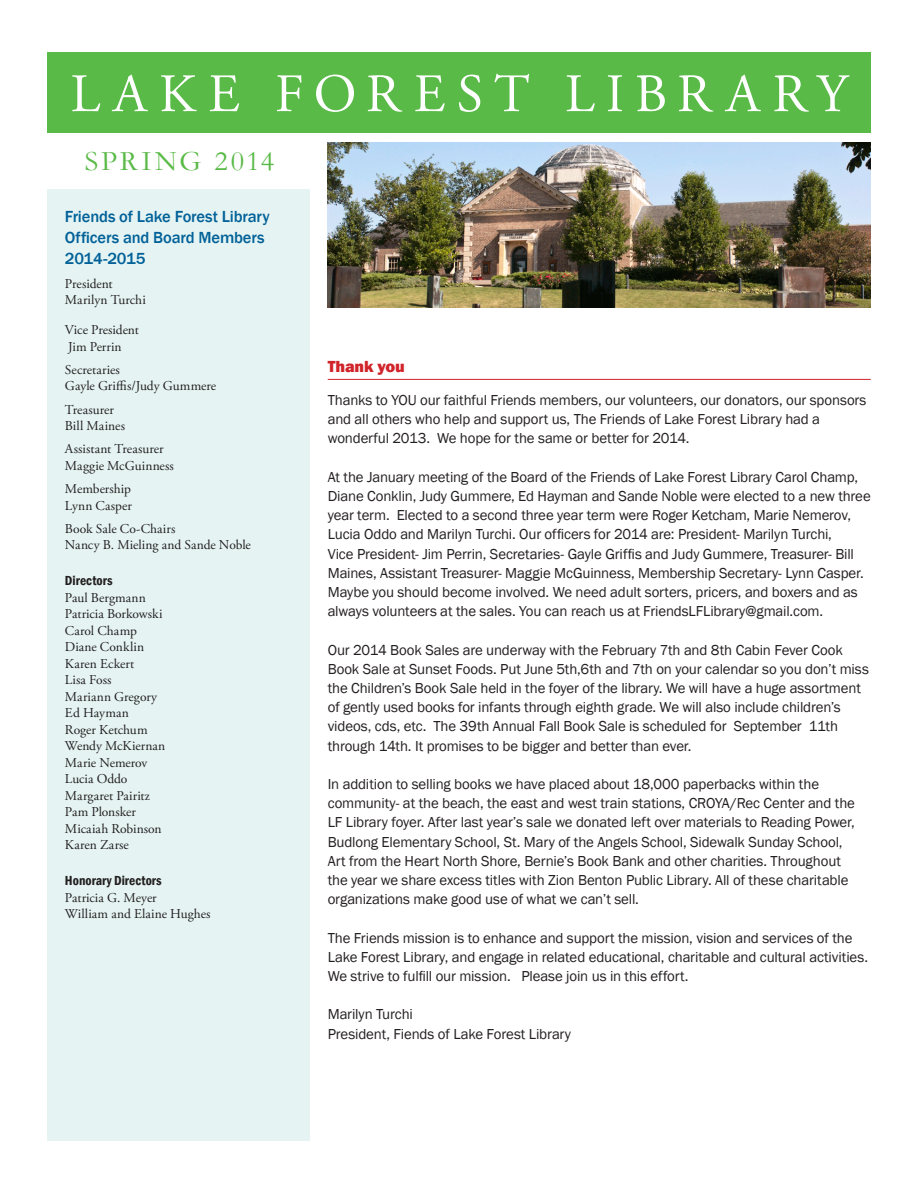
<style>
.page{position:relative;width:918px;height:1188px;background:#fff}
.page>*{position:absolute;margin:0;border:0;box-sizing:border-box;transform-origin:0 0}
.masthead{font:54px "Adobe Garamond Pro";letter-spacing:.21em;color:#fff}
.date{font:28.5px "Garamond";letter-spacing:.09em;color:#59ba47}
.subhead_1_blue{font:500 16.5px/21px "Franklin Gothic";letter-spacing:-.01em;color:#016198}
.headline{font:800 16.5px "Franklin Gothic";letter-spacing:-.005em;color:#d1232a}
.body{font:14.85px/19.2px "Franklin Gothic";letter-spacing:-.01em;color:#231f20}
.board_list{font:13.5px/16.5px "Adobe Garamond Pro";color:#231f20}
.subhead_3{font:600 condensed 13.5px "Franklin Gothic";letter-spacing:.005em;color:#231f20}
.subhead_1_blue-2{font:13.5px/16.5px "Adobe Garamond Pro";letter-spacing:-.005em;color:#231f20}
</style>
<div class="page">
<div style="left:47px;top:189px;width:263px;height:951px;background:#e5f4f3"></div>
<img style="left:328px;top:143px;width:543px;height:165px">
<div style="left:47px;top:52px;width:824px;height:81px;background:#59ba47"></div>
<hr style="left:328px;top:379px;width:543px;height:1px;background:#d1232a">
<p class="masthead" style="left:70px;top:62px;width:779px">LAKE FOREST LIBRARY</p>
<p class="date" style="left:85px;top:142px;width:191px">SPRING 2014</p>
<p class="subhead_1_blue" style="left:65px;top:207px;width:206px">Friends of Lake Forest Library<br>Officers and Board Members<br>2014-2015</p>
<p class="subhead_1_blue-2" style="left:65px;top:276px;width:82px">President<br>Marilyn Turchi</p>
<p class="board_list" style="left:65px;top:322px;width:75px">Vice President<br>Jim Perrin</p>
<p class="board_list" style="left:65px;top:362px;width:153px">Secretaries<br>Gayle Griffis/Judy Gummere</p>
<p class="board_list" style="left:65px;top:402px;width:62px">Treasurer<br>Bill Maines</p>
<p class="board_list" style="left:65px;top:441px;width:110px">Assistant Treasurer<br>Maggie McGuinness</p>
<p class="board_list" style="left:65px;top:481px;width:68px">Membership<br>Lynn Casper</p>
<p class="board_list" style="left:65px;top:521px;width:187px">Book Sale Co-Chairs<br>Nancy B. Mieling and Sande Noble</p>
<p class="subhead_3" style="left:65px;top:572px;width:49px">Directors</p>
<p class="board_list" style="left:65px;top:590px;width:83px">Paul Bergmann</p>
<p class="board_list" style="left:65px;top:606px;width:99px">Patricia Borkowski</p>
<p class="board_list" style="left:65px;top:623px;width:74px">Carol Champ</p>
<p class="board_list" style="left:65px;top:639px;width:81px">Diane Conklin</p>
<p class="board_list" style="left:65px;top:656px;width:71px">Karen Eckert</p>
<p class="board_list" style="left:65px;top:672px;width:48px">Lisa Foss</p>
<p class="board_list" style="left:65px;top:689px;width:94px">Mariann Gregory</p>
<p class="board_list" style="left:65px;top:705px;width:66px">Ed Hayman</p>
<p class="board_list" style="left:65px;top:722px;width:84px">Roger Ketchum</p>
<p class="board_list" style="left:65px;top:738px;width:102px">Wendy McKiernan</p>
<p class="board_list" style="left:65px;top:755px;width:84px">Marie Nemerov</p>
<p class="board_list" style="left:65px;top:771px;width:64px">Lucia Oddo</p>
<p class="board_list" style="left:65px;top:788px;width:87px">Margaret Pairitz</p>
<p class="board_list" style="left:65px;top:804px;width:73px">Pam Plonsker</p>
<p class="board_list" style="left:65px;top:821px;width:98px">Micaiah Robinson</p>
<p class="board_list" style="left:65px;top:837px;width:66px">Karen Zarse</p>
<p class="subhead_3" style="left:65px;top:872px;width:98px">Honorary Directors</p>
<p class="board_list" style="left:65px;top:890px;width:93px">Patricia G. Meyer</p>
<p class="board_list" style="left:65px;top:906px;width:147px">William and Elaine Hughes</p>
<p class="headline" style="left:328px;top:356px;width:79px">Thank you</p>
<p class="body" style="left:328px;top:391px;width:540px">Thanks to YOU our faithful Friends members, our volunteers, our donators, our sponsors and all others who help and support us, The Friends of Lake Forest Library had a wonderful 2013. We hope for the same or better for 2014.</p>
<p class="body" style="left:328px;top:468px;width:545px">At the January meeting of the Board of the Friends of Lake Forest Library Carol Champ, Diane Conklin, Judy Gummere, Ed Hayman and Sande Noble were elected to a new three year term. Elected to a second three year term were Roger Ketcham, Marie Nemerov, Lucia Oddo and Marilyn Turchi. Our officers for 2014 are: President- Marilyn Turchi,<br>Vice President- Jim Perrin, Secretaries- Gayle Griffis and Judy Gummere, Treasurer- Bill Maines, Assistant Treasurer- Maggie McGuinness, Membership Secretary- Lynn Casper.<br>Maybe you should become involved. We need adult sorters, pricers, and boxers and as always volunteers at the sales. You can reach us at FriendsLFLibrary@gmail.com.</p>
<p class="body" style="left:328px;top:640px;width:543px">Our 2014 Book Sales are underway with the February 7th and 8th Cabin Fever Cook Book Sale at Sunset Foods. Put June 5th,6th and 7th on your calendar so you don’t miss the Children’s Book Sale held in the foyer of the library. We will have a huge assortment of gently used books for infants through eighth grade. We will also include children’s videos, cds, etc. The 39th Annual Fall Book Sale is scheduled for September 11th through 14th. It promises to be bigger and better than ever.</p>
<p class="body" style="left:328px;top:775px;width:529px">In addition to selling books we have placed about 18,000 paperbacks within the community- at the beach, the east and west train stations, CROYA/Rec Center and the LF Library foyer. After last year’s sale we donated left over materials to Reading Power, Budlong Elementary School, St. Mary of the Angels School, Sidewalk Sunday School, Art from the Heart North Shore, Bernie’s Book Bank and other charities. Throughout the year we share excess titles with Zion Benton Public Library. All of these charitable organizations make good use of what we can’t sell.</p>
<p class="body" style="left:328px;top:928px;width:542px">The Friends mission is to enhance and support the mission, vision and services of the<br>Lake Forest Library, and engage in related educational, charitable and cultural activities.<br>We strive to fulfill our mission. Please join us in this effort.</p>
<p class="body" style="left:328px;top:1005px;width:87px">Marilyn Turchi</p>
<p class="body" style="left:328px;top:1024px;width:245px">President, Fiends of Lake Forest Library</p>
</div>
